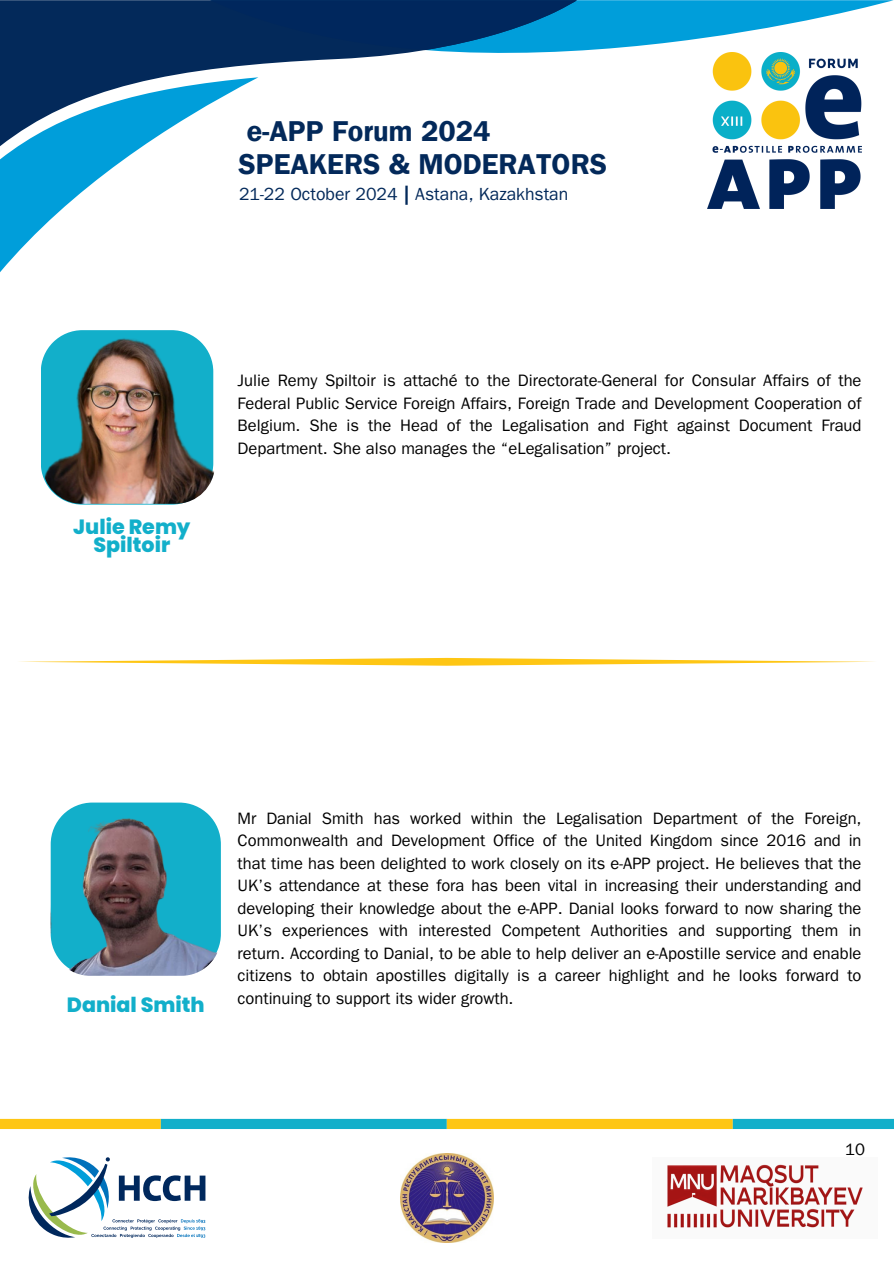
<style>
.page{position:relative;width:894px;height:1264px;background:#fff}
.page>*{position:absolute;margin:0;border:0;box-sizing:border-box;transform-origin:0 0}
.t1{font:28.8px "Franklin Gothic LT Pro Dm";color:#03295a}
.t2{font:800 20.55px/18px "Poppins";color:#12afca;text-align:center}
.t3{font:17.55px "Franklin Gothic LT Pro";color:#03295a}
.t4{font:16.5px/22.5px "Franklin Gothic LT Pro";color:#000;text-align:justify}
.s1{font-family:"Franklin Gothic LT Pro Dm";font-size:19.05px}
</style>
<div class="page">
<svg style="left:576px;top:0;width:317px;height:109px"></svg>
<svg style="left:0;top:0;width:576px;height:77px;fill:#03295a"></svg>
<svg style="left:210px;top:0;width:366px;height:50px;background:#003a70"></svg>
<svg style="left:0;top:77px;width:258px;height:195px"></svg>
<img style="left:707px;top:53px;width:154px;height:155px">
<svg style="left:41px;top:353px;width:172px;height:151px"></svg>
<img style="left:42px;top:329px;width:173px;height:175px;border-radius:39px">
<img style="left:51px;top:802px;width:170px;height:173px">
<svg style="left:19px;top:658px;width:855px;height:7px"></svg>
<div style="left:0;top:1118px;width:161px;height:10px;background:#fec614"></div>
<div style="left:161px;top:1118px;width:285px;height:10px;background:#12afca"></div>
<div style="left:446px;top:1118px;width:286px;height:10px;background:#fec614"></div>
<div style="left:732px;top:1118px;width:161px;height:10px;background:#12afca"></div>
<img style="left:667px;top:1164px;width:196px;height:64px">
<svg style="left:29px;top:1157px;width:176px;height:81px"></svg>
<img style="left:400px;top:1153px;width:93px;height:88px">
<h2 class="t1" style="left:247px;top:121px;width:245px">e-APP Forum 2024</h2>
<h1 class="t1" style="left:238px;top:154px;width:370px">SPEAKERS &amp; MODERATORS</h1>
<h3 class="t3" style="left:239px;top:188px;width:331px">21-22 October 2024 <span class="s1">|</span> Astana, Kazakhstan</h3>
<p class="t2" style="left:73px;top:518px;width:119px">Julie Remy<br>Spiltoir</p>
<p class="t4" style="left:237px;top:372px;width:625px">Julie Remy Spiltoir is attaché to the Directorate-General for Consular Affairs of the Federal Public Service Foreign Affairs, Foreign Trade and Development Cooperation of Belgium. She is the Head of the Legalisation and Fight against Document Fraud Department. She also manages the “eLegalisation” project.</p>
<p class="t2" style="left:67px;top:995px;width:139px">Danial Smith</p>
<p class="t4" style="left:237px;top:809px;width:625px">Mr Danial Smith has worked within the Legalisation Department of the Foreign, Commonwealth and Development Office of the United Kingdom since 2016 and in that time has been delighted to work closely on its e-APP project. He believes that the UK’s attendance at these fora has been vital in increasing their understanding and developing their knowledge about the e-APP. Danial looks forward to now sharing the UK’s experiences with interested Competent Authorities and supporting them in return. According to Danial, to be able to help deliver an e-Apostille service and enable citizens to obtain apostilles digitally is a career highlight and he looks forward to continuing to support its wider growth.</p>
<p class="t4" style="left:844px;top:1141px;width:21px">10</p>
</div>
